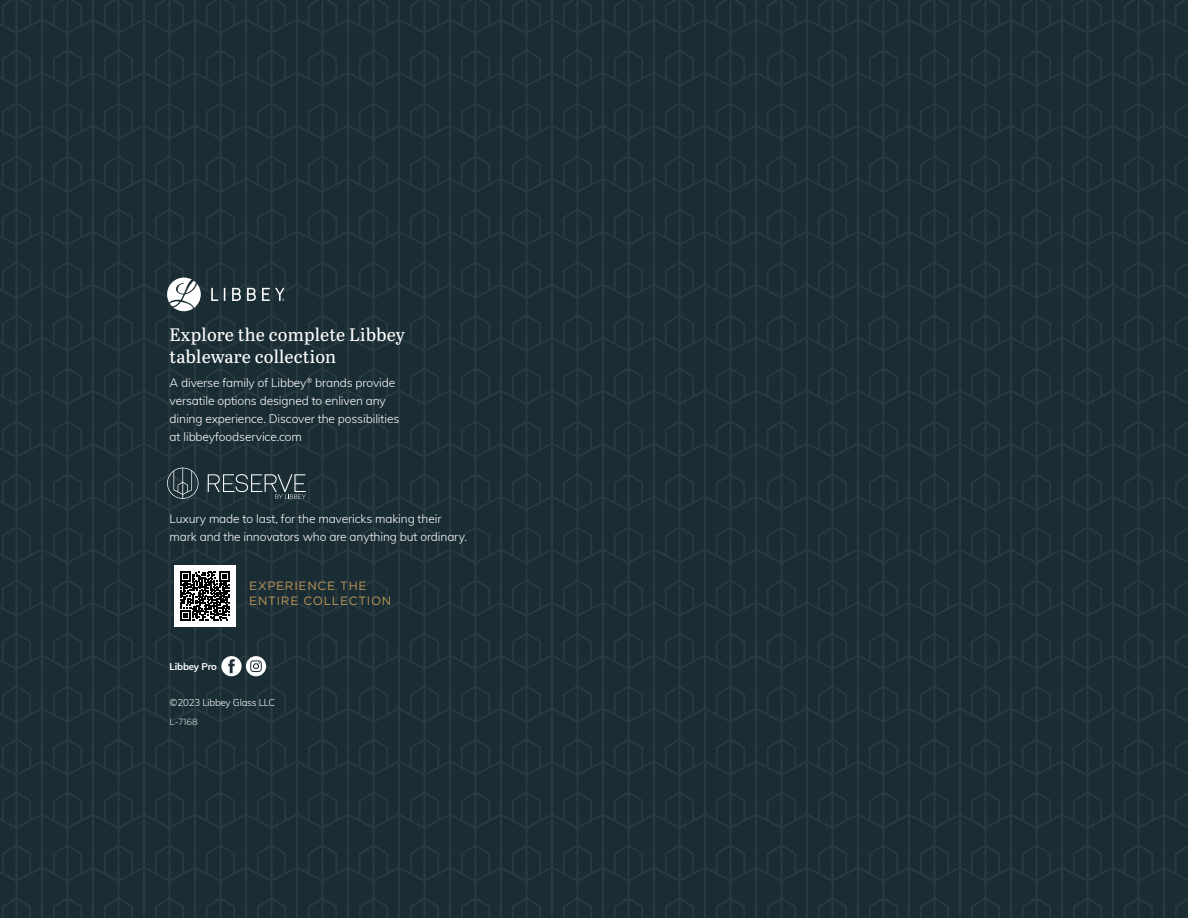
<style>
.page{position:relative;width:1188px;height:918px;background:#fff}
.page>*{position:absolute;margin:0;border:0;box-sizing:border-box;transform-origin:0 0}
.t1{font:18px/21.6px "Abril Text";letter-spacing:.01em;color:#fff}
.t2{font:300 12px/18px "Muli";letter-spacing:-.01em;color:#fff}
.t3{font:12px/14.4px "Gotham HTF";letter-spacing:.06em;color:#c09655}
.t4{font:300 9.75px "Muli";letter-spacing:-.02em;color:#fff}
.t5{font:700 9.75px "Muli";letter-spacing:-.02em;color:#fff}
.t6{font:300 9px "Gotham HTF";color:#fff}
</style>
<div class="page">
<div style="left:0;top:0;width:1188px;height:918px;background:linear-gradient(to right,#1d2f36,#1c2f36)"></div>
<div style="left:174px;top:565px;width:62px;height:61px;background:#fff"></div>
<svg style="left:180px;top:571px;width:50px;height:49px"></svg>
<svg style="left:208px;top:474px;width:98px;height:25px;background:#3f4f55"></svg>
<svg style="left:167px;top:468px;width:31px;height:31px"></svg>
<svg style="left:167px;top:278px;width:34px;height:33px"></svg>
<svg style="left:211px;top:288px;width:7px;height:13px"></svg>
<svg style="left:224px;top:288px;width:1px;height:13px"></svg>
<svg style="left:232px;top:288px;width:9px;height:13px"></svg>
<svg style="left:247px;top:288px;width:9px;height:13px"></svg>
<svg style="left:262px;top:288px;width:22px;height:13px"></svg>
<svg style="left:221px;top:656px;width:45px;height:20px"></svg>
<h1 class="t1" style="left:170px;top:323px;width:237px">Explore the complete Libbey tableware collection</h1>
<p class="t2" style="left:170px;top:373px;width:231px">A diverse family of Libbey<sup>®</sup> brands provide versatile options designed to enliven any dining experience. Discover the possibilities at libbeyfoodservice.com</p>
<p class="t2" style="left:170px;top:509px;width:299px">Luxury made to last, for the mavericks making their mark and the innovators who are anything but ordinary.</p>
<p class="t5" style="left:170px;top:660px;width:49px">Libbey Pro</p>
<p class="t3" style="left:249px;top:579px;width:144px">EXPERIENCE THE<br>ENTIRE COLLECTION</p>
<p class="t4" style="left:170px;top:695px;width:107px">©2023 Libbey Glass LLC</p>
<p class="t6" style="left:170px;top:717px;width:30px">L-7168</p>
</div>
